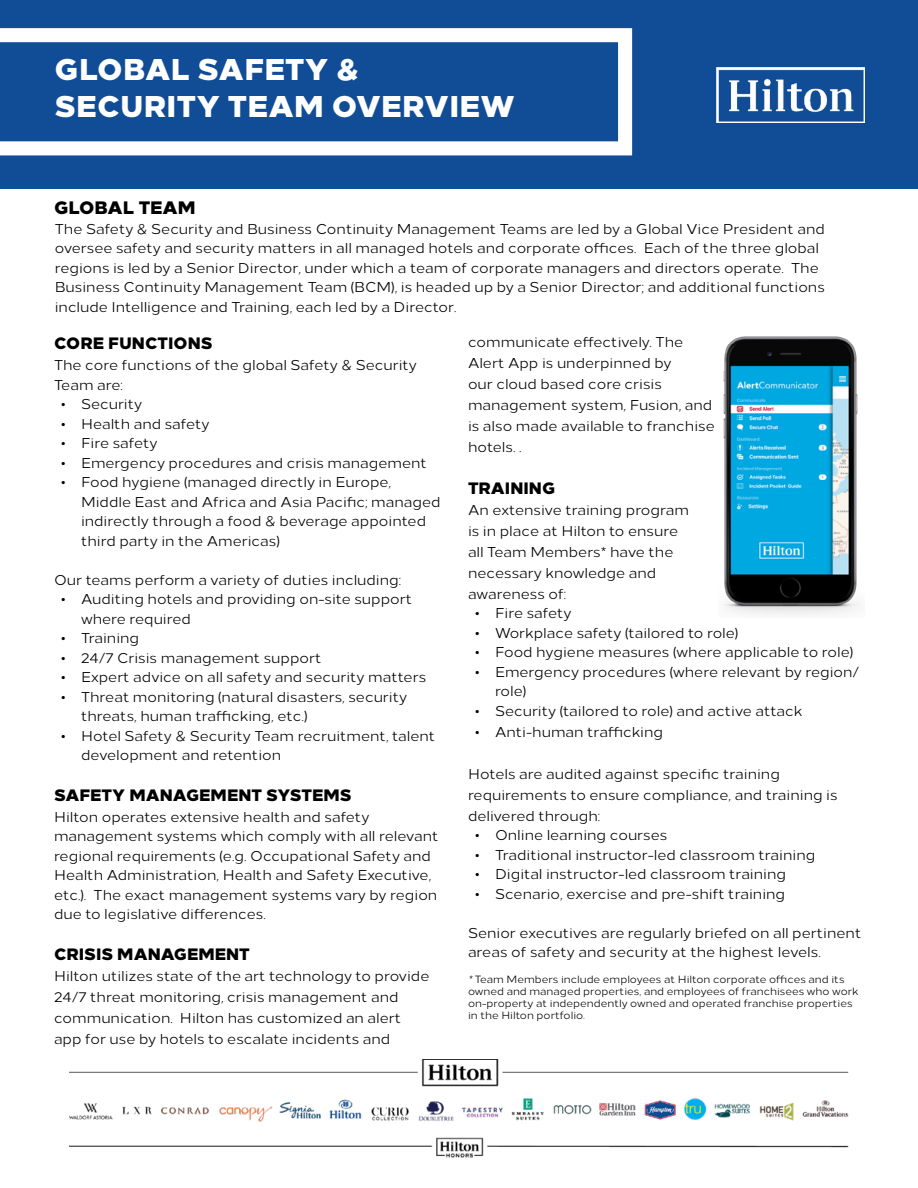
<style>
.page{position:relative;width:918px;height:1188px;background:#fff}
.page>*{position:absolute;margin:0;border:0;box-sizing:border-box;transform-origin:0 0}
.t1{font:800 30px/37.5px "Loew";letter-spacing:.01em;color:#fff}
.t2{font:800 18px "Loew";color:#000}
.t3{font:800 16.5px "Loew";color:#000}
.t4{font:14.25px/21px "Loew";color:#000}
.t5{font:10.5px/12px "Loew";color:#000}
.s1{font-style:italic}
</style>
<div class="page">
<div style="left:0;top:0;width:918px;height:189px;background:#114d97"></div>
<svg style="left:0;top:28px;width:632px;height:127px"></svg>
<img style="left:69px;top:1059px;width:780px;height:99px">
<img style="left:723px;top:336px;width:135px;height:279px">
<img style="left:716px;top:68px;width:149px;height:55px">
<h1 class="t1" style="left:55px;top:48px;width:462px">GLOBAL SAFETY &amp;<br>SECURITY TEAM OVERVIEW</h1>
<p class="t2" style="left:54px;top:192px;width:143px">GLOBAL TEAM</p>
<p class="t4" style="left:644px;top:218px;width:183px;line-height:19.5px;text-indent:-589px">The Safety &amp; Security and Business Continuity Management Teams are led by a Global Vice President and<br>Each of the three global</p>
<p class="t4" style="left:55px;top:237px;width:583px">oversee safety and security matters in all managed hotels and corporate offices.</p>
<p class="t4" style="left:55px;top:257px;width:772px;line-height:19.5px">regions is led by a Senior Director, under which a team of corporate managers and directors operate.<br>Business Continuity Management Team (BCM i s,) headed up by a Senior Director; and additional functions include Intelligence and Training, each led by a Director.</p>
<p class="t4" style="left:791px;top:256px;width:29px">The</p>
<p class="t3" style="left:54px;top:330px;width:160px">CORE FUNCTIONS</p>
<p class="t4" style="left:54px;top:354px;width:364px">The core functions of the global Safety &amp; Security</p>
<p class="t4" style="left:54px;top:373px;width:70px">Team are:</p>
<p class="t4" style="left:81px;top:393px;width:63px">Security</p>
<p class="t4" style="left:61px;top:393px;width:6px">•</p>
<p class="t4" style="left:61px;top:412px;width:6px">•</p>
<p class="t4" style="left:81px;top:412px;width:130px">Health and safety</p>
<p class="t4" style="left:61px;top:432px;width:6px">•</p>
<p class="t4" style="left:81px;top:432px;width:78px">Fire safety</p>
<p class="t4" style="left:61px;top:451px;width:6px">•</p>
<p class="t4" style="left:81px;top:451px;width:348px">Emergency procedures and crisis management</p>
<p class="t4" style="left:61px;top:471px;width:6px">•</p>
<p class="t4" style="left:81px;top:471px;width:312px">Food hygiene (managed directly in Europe,</p>
<p class="t4" style="left:81px;top:491px;width:361px;line-height:19.5px">Middle East and Africa and Asia Pacific; managed indirectly through a food &amp; beverage appointed third party in the Americas(</p>
<p class="t4" style="left:81px;top:569px;width:333px;line-height:19.5px;text-indent:-27px">Our teams perform a variety of duties including:<br>Auditing hotels and providing on-site support</p>
<p class="t4" style="left:61px;top:588px;width:6px">•</p>
<p class="t4" style="left:61px;top:627px;width:6px">•</p>
<p class="t4" style="left:61px;top:646px;width:6px">•</p>
<p class="t4" style="left:61px;top:666px;width:6px">•</p>
<p class="t4" style="left:61px;top:685px;width:6px">•</p>
<p class="t4" style="left:61px;top:724px;width:6px">•</p>
<p class="t4" style="left:81px;top:608px;width:111px;line-height:19.5px">where required<br>Training</p>
<p class="t4" style="left:81px;top:646px;width:242px">24/7 Crisis management support</p>
<p class="t4" style="left:81px;top:666px;width:347px">Expert advice on all safety and security matters</p>
<p class="t4" style="left:81px;top:685px;width:328px">Threat monitoring (natural disasters, security</p>
<p class="t4" style="left:81px;top:705px;width:356px;line-height:19.5px">threats, human trafficking, etc (.<br>Hotel Safety &amp; Security Team recruitment, talent</p>
<p class="t4" style="left:81px;top:744px;width:202px">development and retention</p>
<p class="t3" style="left:54px;top:781px;width:299px">SAFETY MANAGEMENT SYSTEMS</p>
<p class="t4" style="left:54px;top:805px;width:317px">Hilton operates extensive health and safety</p>
<p class="t4" style="left:54px;top:825px;width:386px">management systems which comply with all relevant</p>
<p class="t4" style="left:54px;top:844px;width:379px">regional requirements e( g. . Occupational Safety and</p>
<p class="t4" style="left:54px;top:864px;width:379px">Health Administration, Health and Safety Executive,</p>
<p class="t4" style="left:94px;top:883px;width:345px">The exact management systems vary by region</p>
<p class="t4" style="left:54px;top:884px;width:213px;line-height:19.5px">etc .).<br>due to legislative differences.</p>
<p class="t3" style="left:54px;top:940px;width:197px">CRISIS MANAGEMENT</p>
<p class="t4" style="left:54px;top:964px;width:377px">Hilton utilizes state of the art technology to provide</p>
<p class="t4" style="left:54px;top:985px;width:346px">24/7 threat monitoring, crisis management and</p>
<p class="t4" style="left:180px;top:1006px;width:223px">Hilton has customized an alert</p>
<p class="t4" style="left:54px;top:1006px;width:338px">communication.<br>app for use by hotels to escalate incidents and</p>
<p class="t4" style="left:468px;top:330px;width:248px">communicate effectively. The<br>Alert App is underpinned by<br>our cloud based core crisis management system, Fusion, and is also made available to franchise hotels ..</p>
<p class="t3" style="left:468px;top:474px;width:89px">TRAINING</p>
<p class="t4" style="left:468px;top:498px;width:223px">An extensive training program is in place at Hilton to ensure all Team Members* have the necessary knowledge and awareness of:</p>
<p class="t4" style="left:495px;top:602px;width:78px">Fire safety</p>
<p class="t4" style="left:475px;top:602px;width:6px">•</p>
<p class="t4" style="left:475px;top:621px;width:6px">•</p>
<p class="t4" style="left:495px;top:621px;width:245px">Workplace safety (tailored to role(</p>
<p class="t4" style="left:475px;top:641px;width:6px">•</p>
<p class="t4" style="left:495px;top:641px;width:360px">Food hygiene measures (where applicable to role(</p>
<p class="t4" style="left:475px;top:660px;width:6px">•</p>
<p class="t4" style="left:495px;top:660px;width:366px">Emergency procedures (where relevant by region/</p>
<p class="t4" style="left:475px;top:699px;width:6px">•</p>
<p class="t4" style="left:495px;top:680px;width:309px;line-height:19.5px">role(<br>Security (tailored to role) and active attack</p>
<p class="t4" style="left:495px;top:720px;width:170px">Anti-human trafficking</p>
<p class="t4" style="left:475px;top:720px;width:6px">•</p>
<p class="t4" style="left:468px;top:762px;width:371px">Hotels are audited against specific training requirements to ensure compliance, and training is delivered through:</p>
<p class="t4" style="left:495px;top:824px;width:174px">Online learning courses</p>
<p class="t4" style="left:475px;top:824px;width:6px">•</p>
<p class="t4" style="left:475px;top:843px;width:6px">•</p>
<p class="t4" style="left:475px;top:863px;width:6px">•</p>
<p class="t4" style="left:495px;top:843px;width:322px">Traditional instructor-led classroom training</p>
<p class="t4" style="left:495px;top:863px;width:293px">Digital instructor-led classroom training</p>
<p class="t4" style="left:495px;top:882px;width:292px">Scenario, exercise and pre-shift training</p>
<p class="t4" style="left:475px;top:882px;width:6px">•</p>
<p class="t4" style="left:468px;top:922px;width:395px;line-height:19.5px">Senior executives are regularly briefed on all pertinent areas of safety and security at the highest levels.</p>
<p class="t5" style="left:468px;top:972px;width:392px"><span class="s1">*</span> Team Members include employees at Hilton corporate offices and its owned and managed properties, and employees of franchisees who work on-property at independently owned and operated franchise properties in the Hilton portfolio.</p>
</div>
